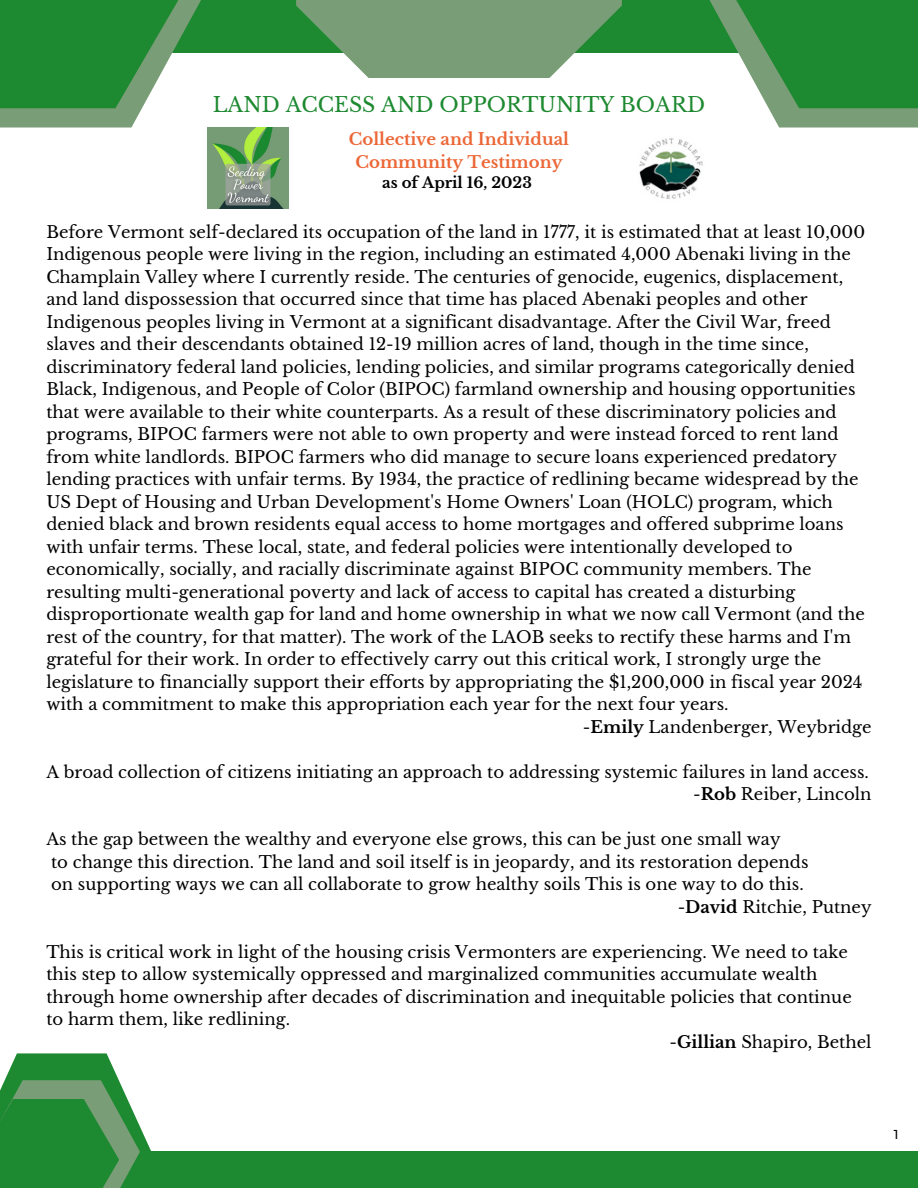
<style>
.page{position:relative;width:918px;height:1188px;background:#fff}
.page>*{position:absolute;margin:0;border:0;box-sizing:border-box;transform-origin:0 0}
.t1{font:20.4px "Libre Baskerville";color:#1d8930}
.t2{font:18px "Neutraface Text";color:#000}
.t3{font:16.5px/22.5px "Libre Baskerville";color:#000;text-align:right}
.t4{font:700 16.5px/22.5px "Libre Baskerville";color:#ec6737;text-align:center}
.t5{font:700 15px "Libre Baskerville";color:#000}
.s1{font-weight:700}
</style>
<div class="page">
<div style="left:0;top:0;width:918px;height:52px;background:#1d8930"></div>
<svg style="left:0;top:0;width:201px;height:128px;fill:#799d76"></svg>
<svg style="left:0;top:0;width:178px;height:108px;fill:#1d8930"></svg>
<svg style="left:709px;top:0;width:209px;height:128px;fill:#799d76"></svg>
<svg style="left:736px;top:0;width:182px;height:108px;fill:#1d8930"></svg>
<svg style="left:296px;top:0;width:326px;height:78px;fill:#799d76"></svg>
<svg style="left:5px;top:1053px;width:146px;height:99px;fill:#1d8930"></svg>
<div style="left:0;top:1152px;width:918px;height:36px;background:#1d8930"></div>
<svg style="left:0;top:1080px;width:140px;height:108px"></svg>
<div style="left:0;top:1099px;width:119px;height:89px;background:#1d8930"></div>
<img style="left:207px;top:128px;width:81px;height:81px">
<img style="left:639px;top:138px;width:64px;height:61px">
<p class="t1" style="left:213px;top:92px;width:494px">LAND ACCESS AND OPPORTUNITY BOARD</p>
<p class="t4" style="left:349px;top:128px;width:222px">Collective and Individual<br>Community Testimony</p>
<p class="t5" style="left:382px;top:173px;width:151px">as of April 16, 2023</p>
<p class="t3" style="left:46px;top:221px;width:820px">Before Vermont self-declared its occupation of the land in 1777, it is estimated that at least 10,000</p>
<p class="t3" style="left:46px;top:243px;width:806px">Indigenous people were living in the region, including an estimated 4,000 Abenaki living in the</p>
<p class="t3" style="left:46px;top:266px;width:798px">Champlain Valley where I currently reside. The centuries of genocide, eugenics, displacement,</p>
<p class="t3" style="left:46px;top:288px;width:763px">and land dispossession that occurred since that time has placed Abenaki peoples and other</p>
<p class="t3" style="left:46px;top:311px;width:786px">Indigenous peoples living in Vermont at a significant disadvantage. After the Civil War, freed</p>
<p class="t3" style="left:46px;top:333px;width:764px">slaves and their descendants obtained 12-19 million acres of land, though in the time since,</p>
<p class="t3" style="left:46px;top:356px;width:810px">discriminatory federal land policies, lending policies, and similar programs categorically denied</p>
<p class="t3" style="left:46px;top:378px;width:811px">Black, Indigenous, and People of Color (BIPOC) farmland ownership and housing opportunities</p>
<p class="t3" style="left:46px;top:401px;width:792px">that were available to their white counterparts. As a result of these discriminatory policies and</p>
<p class="t3" style="left:46px;top:423px;width:794px">programs, BIPOC farmers were not able to own property and were instead forced to rent land</p>
<p class="t3" style="left:46px;top:446px;width:792px">from white landlords. BIPOC farmers who did manage to secure loans experienced predatory</p>
<p class="t3" style="left:46px;top:468px;width:814px">lending practices with unfair terms. By 1934, the practice of redlining became widespread by the</p>
<p class="t3" style="left:46px;top:491px;width:788px">US Dept of Housing and Urban Development's Home Owners' Loan (HOLC) program, which</p>
<p class="t3" style="left:46px;top:513px;width:799px">denied black and brown residents equal access to home mortgages and offered subprime loans</p>
<p class="t3" style="left:46px;top:536px;width:748px">with unfair terms. These local, state, and federal policies were intentionally developed to</p>
<p class="t3" style="left:46px;top:558px;width:767px">economically, socially, and racially discriminate against BIPOC community members. The</p>
<p class="t3" style="left:46px;top:581px;width:751px">resulting multi-generational poverty and lack of access to capital has created a disturbing</p>
<p class="t3" style="left:46px;top:603px;width:820px">disproportionate wealth gap for land and home ownership in what we now call Vermont (and the</p>
<p class="t3" style="left:46px;top:626px;width:806px">rest of the country, for that matter). The work of the LAOB seeks to rectify these harms and I'm</p>
<p class="t3" style="left:46px;top:648px;width:776px">grateful for their work. In order to effectively carry out this critical work, I strongly urge the</p>
<p class="t3" style="left:46px;top:671px;width:818px">legislature to financially support their efforts by appropriating the $1,200,000 in fiscal year 2024</p>
<p class="t3" style="left:46px;top:693px;width:684px">with a commitment to make this appropriation each year for the next four years.</p>
<p class="t3" style="left:583px;top:716px;width:290px">-<span class="s1">Emily</span> Landenberger, Weybridge</p>
<p class="t3" style="left:46px;top:761px;width:827px">A broad collection of citizens initiating an approach to addressing systemic failures in land access. -<span class="s1">Rob</span> Reiber, Lincoln</p>
<p class="t3" style="left:46px;top:828px;width:736px">As the gap between the wealthy and everyone else grows, this can be just one small way</p>
<p class="t3" style="left:51px;top:851px;width:759px">to change this direction. The land and soil itself is in jeopardy, and its restoration depends</p>
<p class="t3" style="left:51px;top:873px;width:754px">on supporting ways we can all collaborate to grow healthy soils This is one way to do this.</p>
<p class="t3" style="left:678px;top:896px;width:195px">-<span class="s1">David</span> Ritchie, Putney</p>
<p class="t3" style="left:46px;top:941px;width:803px">This is critical work in light of the housing crisis Vermonters are experiencing. We need to take</p>
<p class="t3" style="left:46px;top:963px;width:773px">this step to allow systemically oppressed and marginalized communities accumulate wealth</p>
<p class="t3" style="left:46px;top:986px;width:807px">through home ownership after decades of discrimination and inequitable policies that continue</p>
<p class="t3" style="left:46px;top:1008px;width:245px">to harm them, like redlining.</p>
<p class="t3" style="left:669px;top:1031px;width:204px">-<span class="s1">Gillian</span> Shapiro, Bethel</p>
<p class="t2" style="left:894px;top:1125px;width:7px">1</p>
</div>
